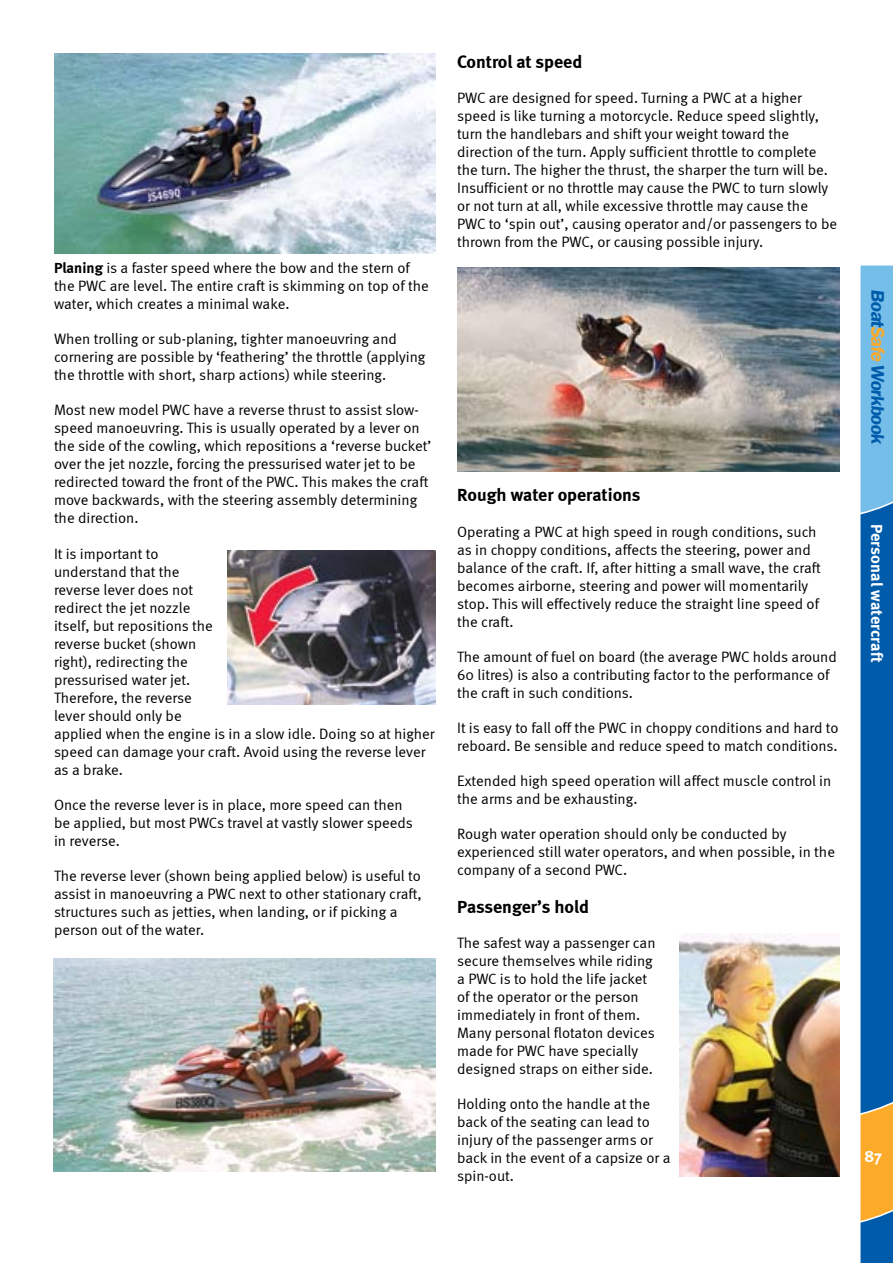
<style>
.page{position:relative;width:893px;height:1263px;background:#fff}
.page>*{position:absolute;margin:0;border:0;box-sizing:border-box;transform-origin:0 0}
.t1{font:600 18.75px "Franklin Gothic";color:#005cab;scale:1.04 1}
.t2{font:700 18px "Meta";color:#000}
.t3{font:700 16.5px "Meta";letter-spacing:.005em;color:#fff}
.t4{font:15px/18px "Meta Normal";color:#000}
.s1{font-family:"Meta";font-weight:700}
.s2{color:#fbaa29}
</style>
<div class="page">
<svg style="left:860px;top:265px;width:33px;height:998px;background:#3b7fae"></svg>
<img style="left:457px;top:267px;width:382px;height:204px">
<img style="left:680px;top:934px;width:160px;height:243px">
<img style="left:54px;top:958px;width:381px;height:213px">
<img style="left:54px;top:54px;width:382px;height:199px">
<img style="left:227px;top:551px;width:209px;height:154px">
<p class="t4" style="left:54px;top:259px;width:376px"><span class="s1">Planing</span> is a faster speed where the bow and the stern of the PWC are level. The entire craft is skimming on top of the water, which creates a minimal wake.</p>
<p class="t4" style="left:54px;top:330px;width:373px">When trolling or sub-planing, tighter manoeuvring and cornering are possible by ‘feathering’ the throttle (applying the throttle with short, sharp actions) while steering.</p>
<p class="t4" style="left:54px;top:401px;width:379px">Most new model PWC have a reverse thrust to assist slow&shy;speed manoeuvring. This is usually operated by a lever on the side of the cowling, which repositions a ‘reverse bucket’ over the jet nozzle, forcing the pressurised water jet to be redirected toward the front of the PWC. This makes the craft move backwards, with the steering assembly determining the direction.</p>
<p class="t4" style="left:54px;top:544px;width:382px">It is important to<br>understand that the<br>reverse lever does not<br>redirect the jet nozzle<br>itself, but repositions the<br>reverse bucket (shown<br>right), redirecting the<br>pressurised water jet.<br>Therefore, the reverse<br>lever should only be<br>applied when the engine is in a slow idle. Doing so at higher speed can damage your craft. Avoid using the reverse lever as a brake.</p>
<p class="t4" style="left:54px;top:795px;width:360px">Once the reverse lever is in place, more speed can then be applied, but most PWCs travel at vastly slower speeds in reverse.</p>
<p class="t4" style="left:54px;top:866px;width:369px">The reverse lever (shown being applied below) is useful to assist in manoeuvring a PWC next to other stationary craft, structures such as jetties, when landing, or if picking a person out of the water.</p>
<p class="t2" style="left:457px;top:51px;width:127px">Control at speed</p>
<p class="t4" style="left:457px;top:88px;width:382px">PWC are designed for speed. Turning a PWC at a higher speed is like turning a motorcycle. Reduce speed slightly, turn the handlebars and shift your weight toward the direction of the turn. Apply sufficient throttle to complete the turn. The higher the thrust, the sharper the turn will be.<br>Insufficient or no throttle may cause the PWC to turn slowly or not turn at all, while excessive throttle may cause the PWC to ‘spin out’, causing operator and/or passengers to be thrown from the PWC, or causing possible injury.</p>
<p class="t2" style="left:457px;top:484px;width:185px">Rough water operations</p>
<p class="t4" style="left:457px;top:522px;width:365px">Operating a PWC at high speed in rough conditions, such as in choppy conditions, affects the steering, power and balance of the craft. If, after hitting a small wave, the craft becomes airborne, steering and power will momentarily stop. This will effectively reduce the straight line speed of the craft.</p>
<p class="t4" style="left:457px;top:647px;width:381px">The amount of fuel on board (the average PWC holds around<br>60 litres) is also a contributing factor to the performance of the craft in such conditions.</p>
<p class="t4" style="left:457px;top:718px;width:383px">It is easy to fall off the PWC in choppy conditions and hard to reboard. Be sensible and reduce speed to match conditions.</p>
<p class="t4" style="left:457px;top:771px;width:376px">Extended high speed operation will affect muscle control in the arms and be exhausting.</p>
<p class="t4" style="left:457px;top:824px;width:379px">Rough water operation should only be conducted by experienced still water operators, and when possible, in the company of a second PWC.</p>
<p class="t2" style="left:457px;top:896px;width:133px">Passenger’s hold</p>
<p class="t4" style="left:457px;top:934px;width:200px">The safest way a passenger can secure themselves while riding a PWC is to hold the life jacket of the operator or the person immediately in front of them.<br>Many personal flotaton devices made for PWC have specially designed straps on either side.</p>
<p class="t4" style="left:457px;top:1095px;width:215px">Holding onto the handle at the back of the seating can lead to injury of the passenger arms or back in the event of a capsize or a spin-out.</p>
<p class="t1" style="left:889px;top:289px;width:153px;rotate:90deg">Boat<span class="s2">Safe</span> Workbook</p>
<p class="t3" style="left:887px;top:524px;width:140px;rotate:90deg">Personal watercraft</p>
<p class="t3" style="left:864px;top:1146px;width:19px">87</p>
</div>
